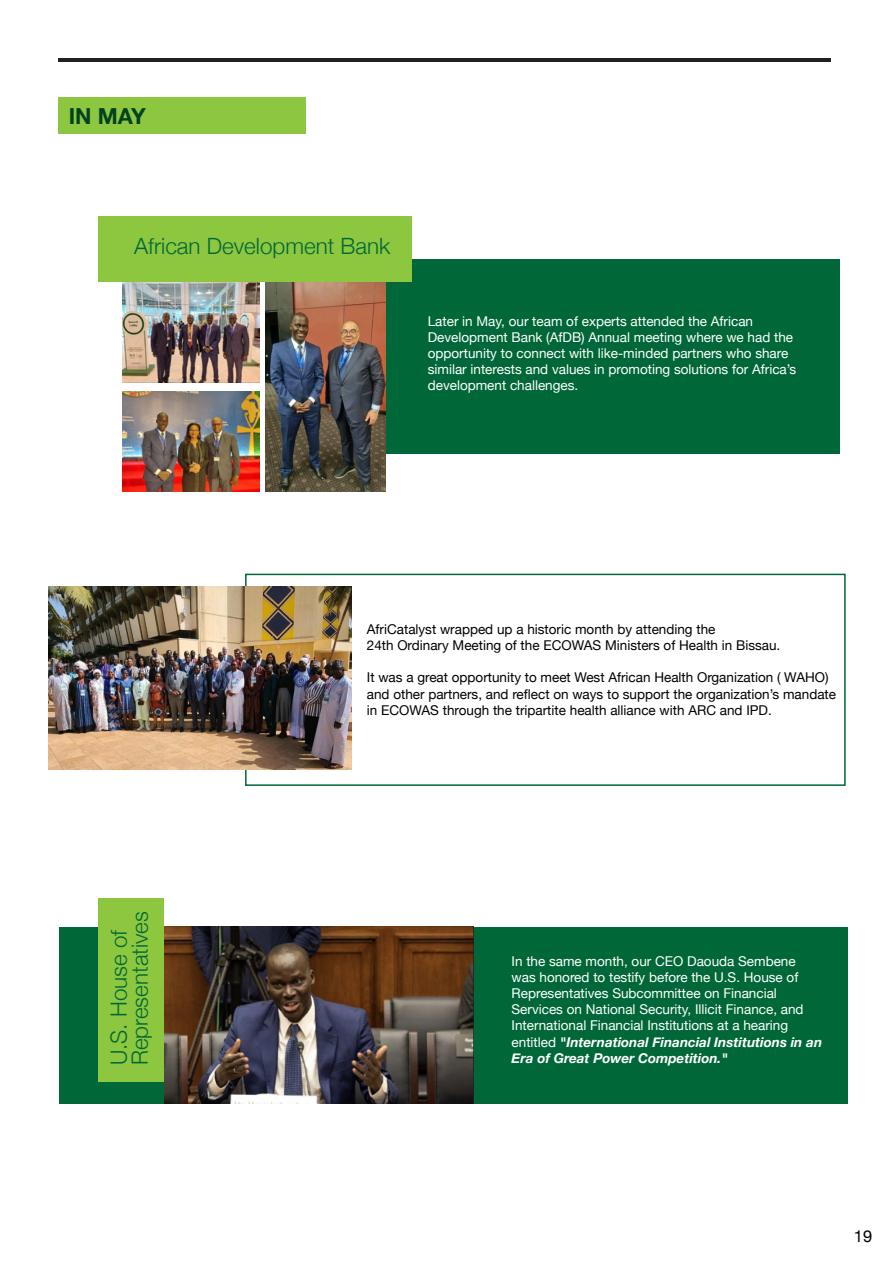
<style>
.page{position:relative;width:893px;height:1263px;background:#fff}
.page>*{position:absolute;margin:0;border:0;box-sizing:border-box;transform-origin:0 0}
.t1{font:300 22.35px/20.9px "Helvetica Neue";color:#006838}
.t2{font:700 22.05px "Helvetica Neue";color:#024222}
.t3{font:16.5px "Helvetica Neue";color:#000}
.t4{font:13.5px/16.2px "Helvetica Neue";color:#fff}
.t5{font:13.5px/16.2px "Helvetica Neue";color:#000}
.s1{font-weight:700;font-style:italic}
</style>
<div class="page">
<hr style="left:58px;top:58px;width:772px;height:3px;background:#212121">
<div style="left:321px;top:259px;width:519px;height:194px;background:#006838"></div>
<div style="left:245px;top:574px;width:601px;height:212px;border:2px solid #006838"></div>
<div style="left:59px;top:927px;width:788px;height:176px;background:#006838"></div>
<img style="left:122px;top:282px;width:138px;height:100px">
<img style="left:48px;top:586px;width:303px;height:183px">
<img style="left:164px;top:927px;width:309px;height:176px">
<div style="left:98px;top:898px;width:66px;height:183px;background:#8dc63f"></div>
<div style="left:58px;top:97px;width:247px;height:36px;background:#8dc63f"></div>
<img style="left:265px;top:282px;width:121px;height:210px">
<div style="left:99px;top:216px;width:313px;height:66px;background:#8dc63f"></div>
<img style="left:123px;top:391px;width:136px;height:101px">
<h2 class="t2" style="left:69px;top:99px;width:79px">IN MAY</h2>
<h1 class="t1" style="left:134px;top:234px;width:258px">African Development Bank</h1>
<p class="t4" style="left:428px;top:313px;width:370px">Later in May, our team of experts attended the African Development Bank (AfDB) Annual meeting where we had the opportunity to connect with like-minded partners who share similar interests and values in promoting solutions for Africa’s development challenges.</p>
<h1 class="t1" style="left:107px;top:1065px;width:156px;rotate:-90deg">U.S. House of<br>Representatives</h1>
<p class="t5" style="left:367px;top:622px;width:415px">AfriCatalyst wrapped up a historic month by attending the<br>24th Ordinary Meeting of the ECOWAS Ministers of Health in Bissau.</p>
<p class="t5" style="left:367px;top:670px;width:471px">It was a great opportunity to meet West African Health Organization ( WAHO) and other partners, and reflect on ways to support the organization’s mandate in ECOWAS through the tripartite health alliance with ARC and IPD.</p>
<p class="t4" style="left:512px;top:953px;width:312px">In the same month, our CEO Daouda Sembene was honored to testify before the U.S. House of Representatives Subcommittee on Financial Services on National Security, Illicit Finance, and International Financial Institutions at a hearing entitled <span class="s1">"International Financial Institutions in an Era of Great Power Competition."</span></p>
<p class="t3" style="left:854px;top:1224px;width:20px">19</p>
</div>
